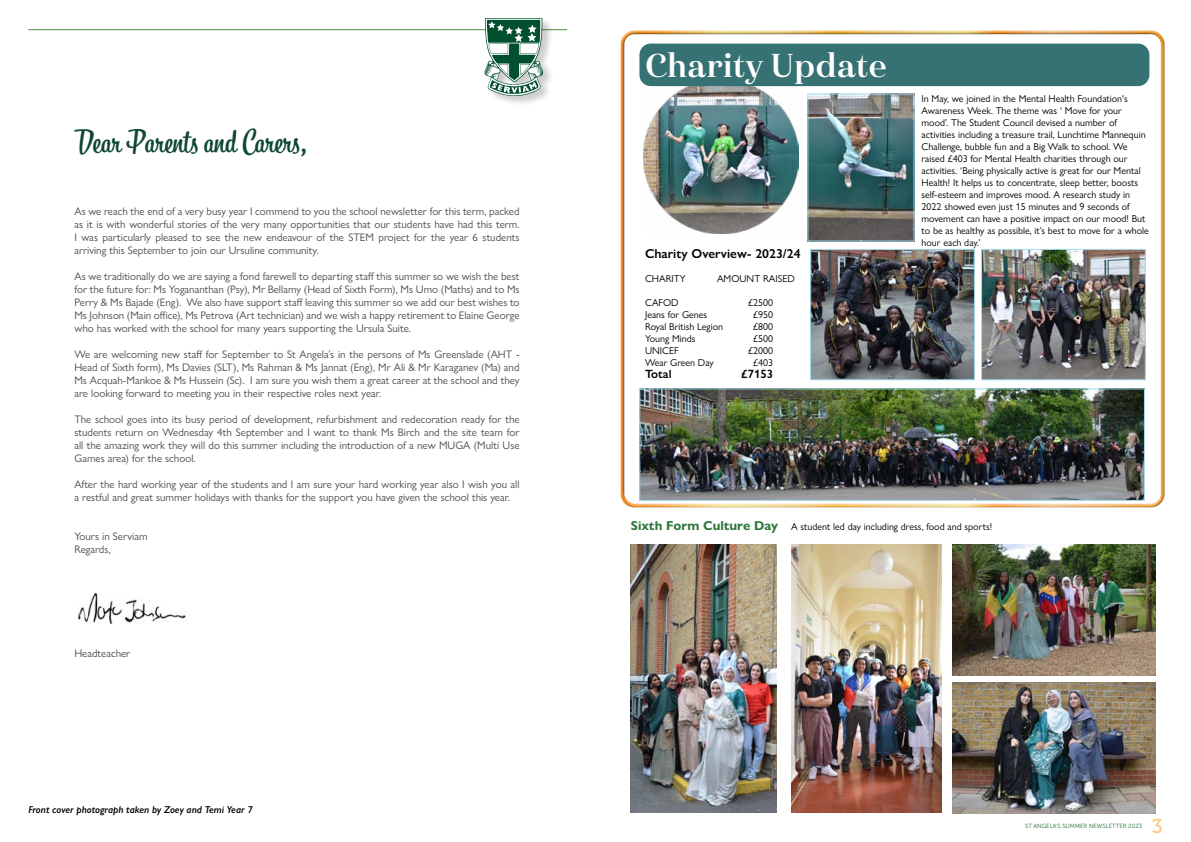
<style>
.page{position:relative;width:1191px;height:842px;background:#fff}
.page>*{position:absolute;margin:0;border:0;box-sizing:border-box;transform-origin:0 0}
.t1{font:33px "Haboro Nor Dem";color:#fff}
.t2{font:31px "Bistro Script";color:#0f4735}
.t3{font:20px "Museo 500";color:#fec980}
.t4{font:600 13px "Gill Sans Nova";color:#000}
.t5{font:600 12px "Gill Sans Nova";color:#000}
.t6{font:11px/13px "Gill Sans Nova";color:#4d4d4f;text-align:justify}
.t7{font:10px/12px "Gill Sans Nova";color:#000}
.t8{font:italic 600 10px "Gill Sans Nova";color:#000}
.t9{font:6px "Museo Sans 300";color:#1d6834}
.s1{font-weight:700;font-size:13px;color:#2f773a}
</style>
<div class="page">
<div style="left:613px;top:23px;width:555px;height:483px;background:#fff;opacity:.75"></div>
<div style="left:616px;top:32px;width:556px;height:476px;background:#000;opacity:.75"></div>
<img style="left:631px;top:544px;width:146px;height:269px">
<img style="left:791px;top:544px;width:150px;height:269px">
<img style="left:952px;top:544px;width:203px;height:132px">
<img style="left:952px;top:682px;width:203px;height:132px">
<hr style="left:28px;top:29px;width:539px;height:1px;background:#4f8d3f">
<img style="left:78px;top:594px;width:108px;height:30px">
<div style="left:485px;top:19px;width:69px;height:88px;background:#000;opacity:.2"></div>
<svg style="left:483px;top:18px;width:60px;height:79px"></svg>
<img style="left:643px;top:84px;width:155px;height:150px">
<img style="left:809px;top:95px;width:103px;height:145px">
<div style="left:807px;top:93px;width:107px;height:149px;border:1px solid #a4ddf0"></div>
<img style="left:641px;top:390px;width:502px;height:109px">
<div style="left:639px;top:388px;width:506px;height:113px;border:1px solid #a4ddf0"></div>
<img style="left:983px;top:251px;width:160px;height:127px">
<div style="left:981px;top:249px;width:164px;height:131px;border:1px solid #a4ddf0"></div>
<img style="left:812px;top:251px;width:161px;height:127px">
<div style="left:810px;top:249px;width:165px;height:131px;border:1px solid #a4ddf0"></div>
<div style="left:639px;top:44px;width:510px;height:42px;background:#367174;border-radius:11px"></div>
<h2 class="t2" style="left:74px;top:122px;width:234px">Dear Parents and Carers,</h2>
<p class="t6" style="left:74px;top:204px;width:447px">As we reach the end of a very busy year I commend to you the school newsletter for this term, packed as it is with wonderful stories of the very many opportunities that our students have had this term.<br>I was particularly pleased to see the new endeavour of the STEM project for the year 6 students arriving this September to join our Ursuline community.</p>
<p class="t6" style="left:74px;top:269px;width:447px">As we traditionally do we are saying a fond farewell to departing staff this summer so we wish the best for the future for: Ms Yogananthan (Psy), Mr Bellamy (Head of Sixth Form), Ms Umo (Maths) and to Ms Perry &amp; Ms Bajade (Eng). We also have support staff leaving this summer so we add our best wishes to Ms Johnson (Main office), Ms Petrova (Art technician) and we wish a happy retirement to Elaine George who has worked with the school for many years supporting the Ursula Suite.</p>
<p class="t6" style="left:74px;top:347px;width:447px">We are welcoming new staff for September to St Angela’s in the persons of Ms Greenslade (AHT - Head of Sixth form), Ms Davies (SLT), Ms Rahman &amp; Ms Jannat (Eng), Mr Ali &amp; Mr Karaganev (Ma) and Ms Acquah-Mankoe &amp; Ms Hussein (Sc). I am sure you wish them a great career at the school and they are looking forward to meeting you in their respective roles next year.</p>
<p class="t6" style="left:74px;top:412px;width:447px">The school goes into its busy period of development, refurbishment and redecoration ready for the students return on Wednesday 4th September and I want to thank Ms Birch and the site team for all the amazing work they will do this summer including the introduction of a new MUGA (Multi Use Games area) for the school.</p>
<p class="t6" style="left:74px;top:477px;width:447px">After the hard working year of the students and I am sure your hard working year also I wish you all a restful and great summer holidays with thanks for the support you have given the school this year.</p>
<p class="t6" style="left:74px;top:529px;width:75px">Yours in Serviam<br>Regards,</p>
<p class="t6" style="left:74px;top:646px;width:57px">Headteacher</p>
<p class="t8" style="left:28px;top:804px;width:226px">Front cover photograph taken by Zoey and Temi Year 7</p>
<h1 class="t1" style="left:645px;top:44px;width:243px">Charity Update</h1>
<p class="t4" style="left:645px;top:246px;width:157px">Charity Overview- 2023/24</p>
<p class="t7" style="left:645px;top:273px;width:42px">CHARITY</p>
<p class="t7" style="left:717px;top:273px;width:79px">AMOUNT RAISED</p>
<p class="t7" style="left:645px;top:297px;width:35px">CAFOD</p>
<p class="t7" style="left:748px;top:297px;width:26px">£2500</p>
<p class="t7" style="left:645px;top:309px;width:64px">Jeans for Genes</p>
<p class="t7" style="left:753px;top:309px;width:21px">£950</p>
<p class="t7" style="left:645px;top:321px;width:80px">Royal British Legion</p>
<p class="t7" style="left:753px;top:321px;width:21px">£800</p>
<p class="t7" style="left:645px;top:333px;width:52px">Young Minds</p>
<p class="t7" style="left:753px;top:333px;width:21px">£500</p>
<p class="t7" style="left:645px;top:345px;width:35px">UNICEF</p>
<p class="t7" style="left:748px;top:345px;width:26px">£2000</p>
<p class="t7" style="left:645px;top:357px;width:70px">Wear Green Day</p>
<p class="t7" style="left:753px;top:357px;width:21px">£403</p>
<p class="t5" style="left:645px;top:367px;width:28px">Total</p>
<p class="t5" style="left:741px;top:367px;width:33px">£7153</p>
<p class="t7" style="left:921px;top:93px;width:229px">In May, we joined in the Mental Health Foundation's Awareness Week. The theme was ‘ Move for your mood’. The Student Council devised a number of activities including a treasure trail, Lunchtime Mannequin Challenge, bubble fun and a Big Walk to school. We raised £403 for Mental Health charities through our activities. ‘Being physically active is great for our Mental Health! It helps us to concentrate, sleep better, boosts self-esteem and improves mood. A research study in 2022 showed even just 15 minutes and 9 seconds of movement can have a positive impact on our mood! But to be as healthy as possible, it’s best to move for a whole hour each day.’</p>
<p class="t7" style="left:631px;top:520px;width:363px"><span class="s1">Sixth Form Culture Day</span> A student led day including dress, food and sports!</p>
<p class="t9" style="left:1025px;top:823px;width:119px">ST ANGELA’S SUMMER NEWSLETTER 2023</p>
<h3 class="t3" style="left:1151px;top:815px;width:12px">3</h3>
</div>
